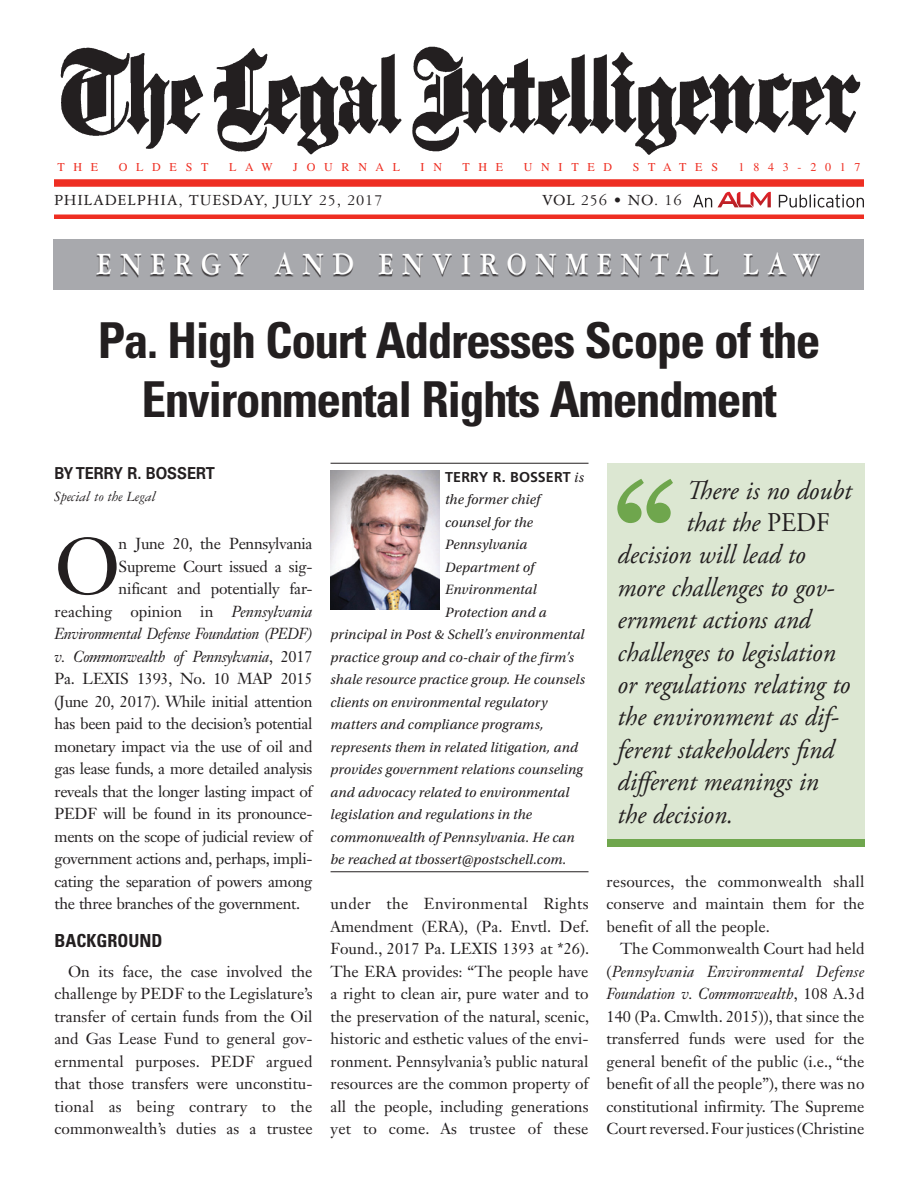
<style>
.page{position:relative;width:918px;height:1188px;background:#fff}
.page>*{position:absolute;margin:0;border:0;box-sizing:border-box;transform-origin:0 0}
.t1{font:78.9px "Janson Text LT Std";color:#231f20}
.t2{font:700 condensed 49.5px/59.4px "Univers LT Std";letter-spacing:-.03em;color:#231f20;text-align:center}
.t3{font:700 33px "Garamond 3 LT Std";letter-spacing:.3em;color:#fff;scale:.84 1}
.t4{font:italic 27px "Adobe Garamond Pro";color:#231f20;scale:.95 1}
.t5{font:700 condensed 18px "Univers LT Std";color:#231f20}
.t6{font:16.5px "Garamond 3 LT Std";letter-spacing:.05em;color:#231f20}
.t7{font:700 16.5px "Univers LT Std";color:#231f20;scale:.9 1}
.t8{font:15.75px/22.5px "Janson Text LT Std";letter-spacing:-.02em;color:#231f20;text-align:justify}
.t9{font:italic 15.75px "Janson Text LT Std";letter-spacing:-.02em;color:#231f20}
.t10{font:15.75px "Janson Text LT Std";letter-spacing:.005em;color:#231f20}
.t11{font:italic 15px "Garamond 3 LT Std";color:#231f20}
.t12{font:italic 14.25px "Utopia Std";letter-spacing:.01em;color:#231f20}
.t13{font:700 14.25px "Frutiger LT Std";letter-spacing:.01em;color:#231f20}
.t14{font:12px "Times LT Std";letter-spacing:.73em;color:#ee2e22}
.s1{font-style:italic}
.s2{font-style:normal}
.s3{font-family:"Utopia Std";font-weight:400;font-style:italic}
</style>
<div class="page">
<img style="left:60px;top:46px;width:801px;height:109px">
<div style="left:54px;top:179px;width:810px;height:8px;background:#ee2e22"></div>
<div style="left:54px;top:214px;width:810px;height:5px;background:#ee2e22"></div>
<svg style="left:693px;top:195px;width:19px;height:12px"></svg>
<svg style="left:779px;top:194px;width:85px;height:14px"></svg>
<svg style="left:718px;top:192px;width:53px;height:15px"></svg>
<div style="left:53px;top:239px;width:811px;height:50px;background:#a8a9ad"></div>
<div style="left:97px;top:254px;width:723px;height:23px;background:#231f20;opacity:.75"></div>
<hr style="left:331px;top:463px;width:258px;height:1px;background:#231f20">
<hr style="left:331px;top:872px;width:258px;height:1px;background:#231f20">
<img style="left:331px;top:470px;width:108px;height:140px">
<div style="left:607px;top:839px;width:258px;height:8px;background:#6fa64d"></div>
<div style="left:607px;top:463px;width:258px;height:376px;background:#dce7d2"></div>
<svg style="left:617px;top:479px;width:56px;height:44px"></svg>
<p class="t14" style="left:57px;top:160px;width:42px">THE</p>
<p class="t14" style="left:119px;top:160px;width:91px">OLDEST</p>
<p class="t14" style="left:229px;top:160px;width:45px">LAW</p>
<p class="t14" style="left:293px;top:160px;width:108px">JOURNAL</p>
<p class="t14" style="left:421px;top:160px;width:23px">I N</p>
<p class="t14" style="left:462px;top:160px;width:42px">THE</p>
<p class="t14" style="left:524px;top:160px;width:90px">UNITED</p>
<p class="t14" style="left:633px;top:160px;width:13px">ST</p>
<p class="t14" style="left:663px;top:160px;width:56px">ATES</p>
<p class="t14" style="left:739px;top:160px;width:124px">1843-2017</p>
<p class="t6" style="left:54px;top:192px;width:330px">PHILADELPHIA, TUESDAY, JULY 25, 2017</p>
<p class="t6" style="left:542px;top:192px;width:141px">VOL 256 • NO. 16</p>
<h3 class="t3" style="left:97px;top:246px;width:863px">ENERGY AND ENVIRONMENTAL LAW</h3>
<h2 class="t2" style="left:98px;top:310px;width:724px">Pa. High Court Addresses Scope of the<br>Environmental Rights Amendment</h2>
<p class="t7" style="left:55px;top:463px;width:179px">BY TERRY R. BOSSERT</p>
<p class="t11" style="left:55px;top:489px;width:103px">Special to the Legal</p>
<h1 class="t1" style="left:55px;top:517px;width:67px">O</h1>
<p class="t8" style="left:119px;top:532px;width:195px">n June 20, the Pennsylvania</p>
<p class="t8" style="left:119px;top:555px;width:195px">Supreme Court issued a sig-</p>
<p class="t8" style="left:119px;top:577px;width:195px">nificant and potentially far-</p>
<p class="t10" style="left:55px;top:601px;width:259px">reaching opinion in <span class="s1">Pennsylvania</span></p>
<p class="t9" style="left:55px;top:624px;width:259px">Environmental Defense Foundation (PEDF)</p>
<p class="t9" style="left:55px;top:646px;width:260px">v. Commonwealth of Pennsylvania<span class="s2">, 2017</span></p>
<p class="t8" style="left:55px;top:667px;width:260px">Pa. LEXIS 1393, No. 10 MAP 2015</p>
<p class="t8" style="left:55px;top:690px;width:259px">(June 20, 2017). While initial attention</p>
<p class="t8" style="left:55px;top:712px;width:260px">has been paid to the decision’s potential</p>
<p class="t8" style="left:55px;top:735px;width:260px">monetary impact via the use of oil and</p>
<p class="t8" style="left:55px;top:757px;width:259px">gas lease funds, a more detailed analysis</p>
<p class="t8" style="left:55px;top:780px;width:260px">reveals that the longer lasting impact of</p>
<p class="t8" style="left:55px;top:802px;width:259px">PEDF will be found in its pronounce-</p>
<p class="t8" style="left:55px;top:825px;width:259px">ments on the scope of judicial review of</p>
<p class="t8" style="left:55px;top:847px;width:259px">government actions and, perhaps, impli-</p>
<p class="t8" style="left:55px;top:870px;width:259px">cating the separation of powers among</p>
<p class="t8" style="left:55px;top:892px;width:247px">the three branches of the government.</p>
<p class="t5" style="left:55px;top:930px;width:110px">Background</p>
<p class="t8" style="left:55px;top:960px;width:260px;text-indent:13px">On its face, the case involved the challenge by PEDF to the Legislature’s transfer of certain funds from the Oil and Gas Lease Fund to general gov&shy;ernmental purposes. PEDF argued that those transfers were unconstitu&shy;tional as being contrary to the commonwealth’s duties as a trustee</p>
<p class="t13" style="left:445px;top:468px;width:140px">TERRY R. BOSSERT <span class="s3">is</span></p>
<p class="t12" style="left:445px;top:492px;width:96px">the former chief</p>
<p class="t12" style="left:445px;top:514px;width:89px">counsel for the</p>
<p class="t12" style="left:445px;top:537px;width:84px">Pennsylvania</p>
<p class="t12" style="left:445px;top:559px;width:90px">Department of</p>
<p class="t12" style="left:445px;top:582px;width:93px">Environmental</p>
<p class="t12" style="left:445px;top:604px;width:103px">Protection and a</p>
<p class="t12" style="left:331px;top:627px;width:255px">principal in Post &amp; Schell’s environmental</p>
<p class="t12" style="left:331px;top:649px;width:245px">practice group and co-chair of the firm’s</p>
<p class="t12" style="left:331px;top:672px;width:256px">shale resource practice group. He counsels</p>
<p class="t12" style="left:331px;top:694px;width:218px">clients on environmental regulatory</p>
<p class="t12" style="left:331px;top:717px;width:215px">matters and compliance programs,</p>
<p class="t12" style="left:331px;top:739px;width:249px">represents them in related litigation, and</p>
<p class="t12" style="left:331px;top:762px;width:254px">provides government relations counseling</p>
<p class="t12" style="left:331px;top:784px;width:240px">and advocacy related to environmental</p>
<p class="t12" style="left:331px;top:807px;width:203px">legislation and regulations in the</p>
<p class="t12" style="left:331px;top:829px;width:246px">commonwealth of Pennsylvania. He can</p>
<p class="t12" style="left:331px;top:852px;width:237px">be reached at tbossert@postschell.com.</p>
<p class="t8" style="left:331px;top:892px;width:260px">under the Environmental Rights Amendment (ERA), (Pa. Envtl. Def.<br>Found., 2017 Pa. LEXIS 1393 at *26).<br>The ERA provides: “The people have a right to clean air, pure water and to the preservation of the natural, scenic, historic and esthetic values of the envi&shy;ronment. Pennsylvania’s public natural resources are the common property of all the people, including generations yet to come. As trustee of these</p>
<h3 class="t4" style="left:687px;top:474px;width:175px">There is no doubt</h3>
<h3 class="t4" style="left:687px;top:506px;width:153px">that the <span class="s2">PEDF</span></h3>
<h3 class="t4" style="left:618px;top:539px;width:200px">decision will lead to</h3>
<h3 class="t4" style="left:618px;top:571px;width:230px">more challenges to gov-</h3>
<h3 class="t4" style="left:618px;top:603px;width:205px">ernment actions and</h3>
<h3 class="t4" style="left:618px;top:636px;width:231px">challenges to legislation</h3>
<h3 class="t4" style="left:618px;top:668px;width:246px">or regulations relating to</h3>
<h3 class="t4" style="left:618px;top:701px;width:234px">the environment as dif-</h3>
<h3 class="t4" style="left:618px;top:733px;width:229px">ferent stakeholders find</h3>
<h3 class="t4" style="left:618px;top:765px;width:213px">different meanings in</h3>
<h3 class="t4" style="left:618px;top:798px;width:123px">the decision.</h3>
<p class="t8" style="left:607px;top:870px;width:259px">resources, the commonwealth shall conserve and maintain them for the benefit of all the people.</p>
<p class="t8" style="left:607px;top:937px;width:260px;text-indent:13px">The Commonwealth Court had held (<span class="s1">Pennsylvania Environmental Defense Foundation v. Commonwealth</span>, 108 A.3d 140 (Pa. Cmwlth. 2015)), that since the transferred funds were used for the general benefit of the public (i.e., “the benefit of all the people”), there was no constitutional infirmity. The Supreme Court reversed. Four justices (Christine</p>
</div>
